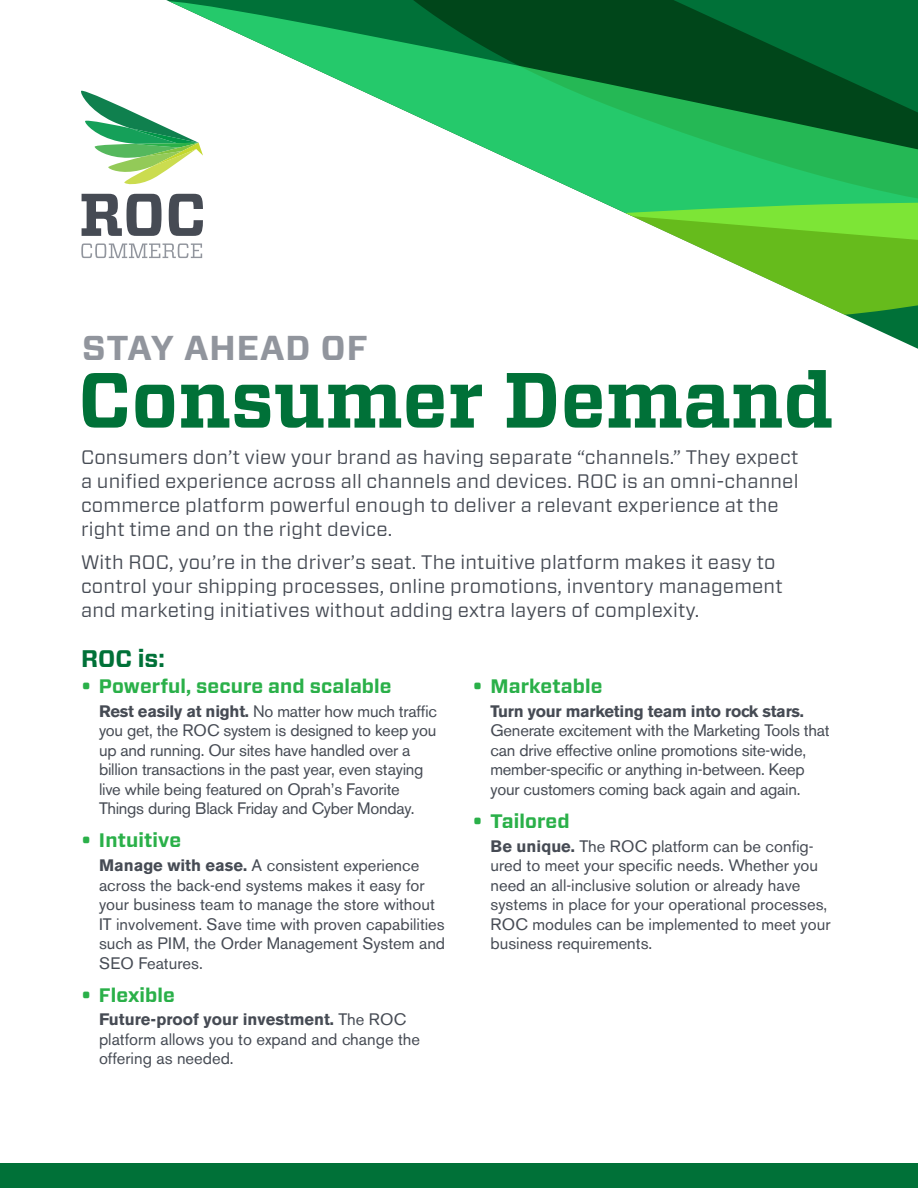
<style>
.page{position:relative;width:918px;height:1188px;background:#fff}
.page>*{position:absolute;margin:0;border:0;box-sizing:border-box;transform-origin:0 0}
.t1{font:700 78px "Vitesse";color:#007138}
.t2{font:700 34.5px "Forza";letter-spacing:.03em;color:#91959d}
.Subhead{font:700 24px "Forza";color:#007138}
.t3{font:19.5px/24px "Forza";letter-spacing:.01em;color:#464b54}
.Bullet_Headers{font:700 19.5px "Forza";letter-spacing:.005em;color:#2ab049}
.Body_bullets{font:16.5px/19.5px "Akzidenz Grotesk BE";color:#464b54}
.s1{font-weight:700}
</style>
<div class="page">
<div style="left:0;top:1163px;width:918px;height:25px;background:#007138"></div>
<svg style="left:166px;top:0;width:752px;height:222px"></svg>
<svg style="left:498px;top:197px;width:420px;height:123px"></svg>
<svg style="left:81px;top:91px;width:122px;height:95px"></svg>
<svg style="left:81px;top:243px;width:121px;height:15px"></svg>
<svg style="left:82px;top:194px;width:80px;height:42px"></svg>
<svg style="left:169px;top:194px;width:34px;height:42px"></svg>
<p class="t2" style="left:82px;top:324px;width:287px">STAY AHEAD OF</p>
<p class="t1" style="left:78px;top:348px;width:757px">Consumer Demand</p>
<p class="t3" style="left:81px;top:445px;width:719px">Consumers don’t view your brand as having separate “channels.” They expect a unified experience across all channels and devices. ROC is an omni-channel commerce platform powerful enough to deliver a relevant experience at the right time and on the right device.</p>
<p class="t3" style="left:81px;top:550px;width:703px">With ROC, you’re in the driver’s seat. The intuitive platform makes it easy to control your shipping processes, online promotions, inventory management and marketing initiatives without adding extra layers of complexity.</p>
<p class="Subhead" style="left:81px;top:642px;width:85px">ROC is:</p>
<p class="Bullet_Headers" style="left:81px;top:673px;width:312px">• Powerful, secure and scalable</p>
<p class="Body_bullets" style="left:99px;top:701px;width:339px"><span class="s1">Rest easily at night.</span> No matter how much traffic you get, the ROC system is designed to keep you up and running. Our sites have handled over a billion transactions in the past year, even staying live while being featured on Oprah’s Favorite Things during Black Friday and Cyber Monday.</p>
<p class="Bullet_Headers" style="left:81px;top:827px;width:102px">• Intuitive</p>
<p class="Body_bullets" style="left:99px;top:856px;width:348px"><span class="s1">Manage with ease.</span> A consistent experience across the back-end systems makes it easy for your business team to manage the store without IT involvement. Save time with proven capabilities such as PIM, the Order Management System and SEO Features.</p>
<p class="Bullet_Headers" style="left:81px;top:982px;width:95px">• Flexible</p>
<p class="Body_bullets" style="left:99px;top:1010px;width:323px"><span class="s1">Future-proof your investment.</span> The ROC platform allows you to expand and change the offering as needed.</p>
<p class="Bullet_Headers" style="left:472px;top:673px;width:132px">• Marketable</p>
<p class="Body_bullets" style="left:490px;top:701px;width:341px"><span class="s1">Turn your marketing team into rock stars.<br></span>Generate excitement with the Marketing Tools that can drive effective online promotions site-wide, member-specific or anything in-between. Keep your customers coming back again and again.</p>
<p class="Bullet_Headers" style="left:472px;top:808px;width:99px">• Tailored</p>
<p class="Body_bullets" style="left:490px;top:836px;width:342px"><span class="s1">Be unique.</span> The ROC platform can be config&shy;ured to meet your specific needs. Whether you need an all-inclusive solution or already have systems in place for your operational processes, ROC modules can be implemented to meet your business requirements.</p>
</div>
